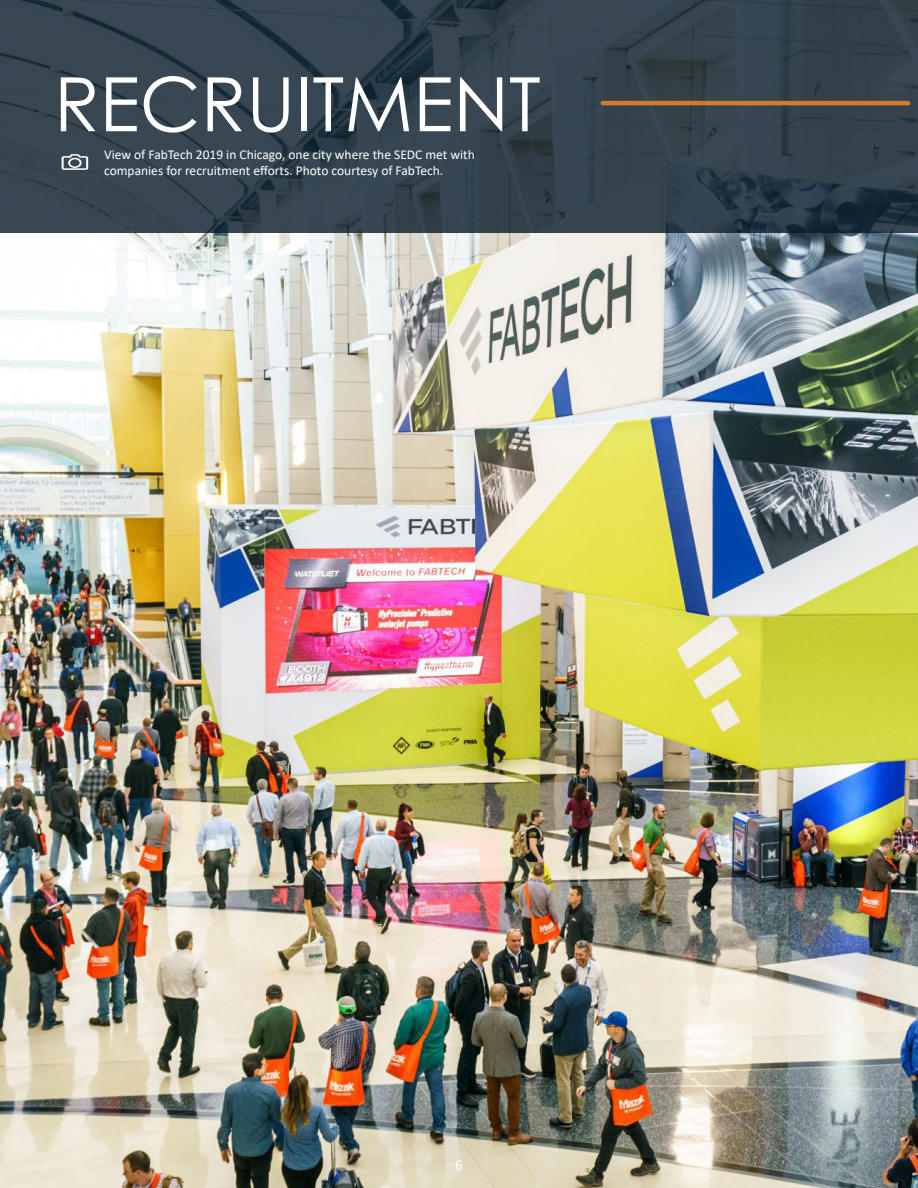
<style>
.page{position:relative;width:918px;height:1188px;background:#fff}
.page>*{position:absolute;margin:0;border:0;box-sizing:border-box;transform-origin:0 0}
.t1{font:75px "Century Gothic";color:#fff}
.t2{font:15.3px "Calibri";color:#fff}
.t3{font:13.5px/16.2px "Calibri";color:#fff}
</style>
<div class="page">
<img style="left:0;top:232px;width:918px;height:956px">
<svg style="left:0;top:0;width:918px;height:232px;background:#33424d"></svg>
<hr style="left:603px;top:101px;width:305px;height:4px;background:#d37a2b">
<svg style="left:62px;top:154px;width:26px;height:16px"></svg>
<p class="t1" style="left:54px;top:52px;width:488px">RECRUITMENT</p>
<p class="t3" style="left:104px;top:146px;width:372px">View of FabTech 2019 in Chicago, one city where the SEDC met with companies for recruitment efforts. Photo courtesy of FabTech.</p>
<p class="t2" style="left:455px;top:1155px;width:9px">6</p>
</div>
